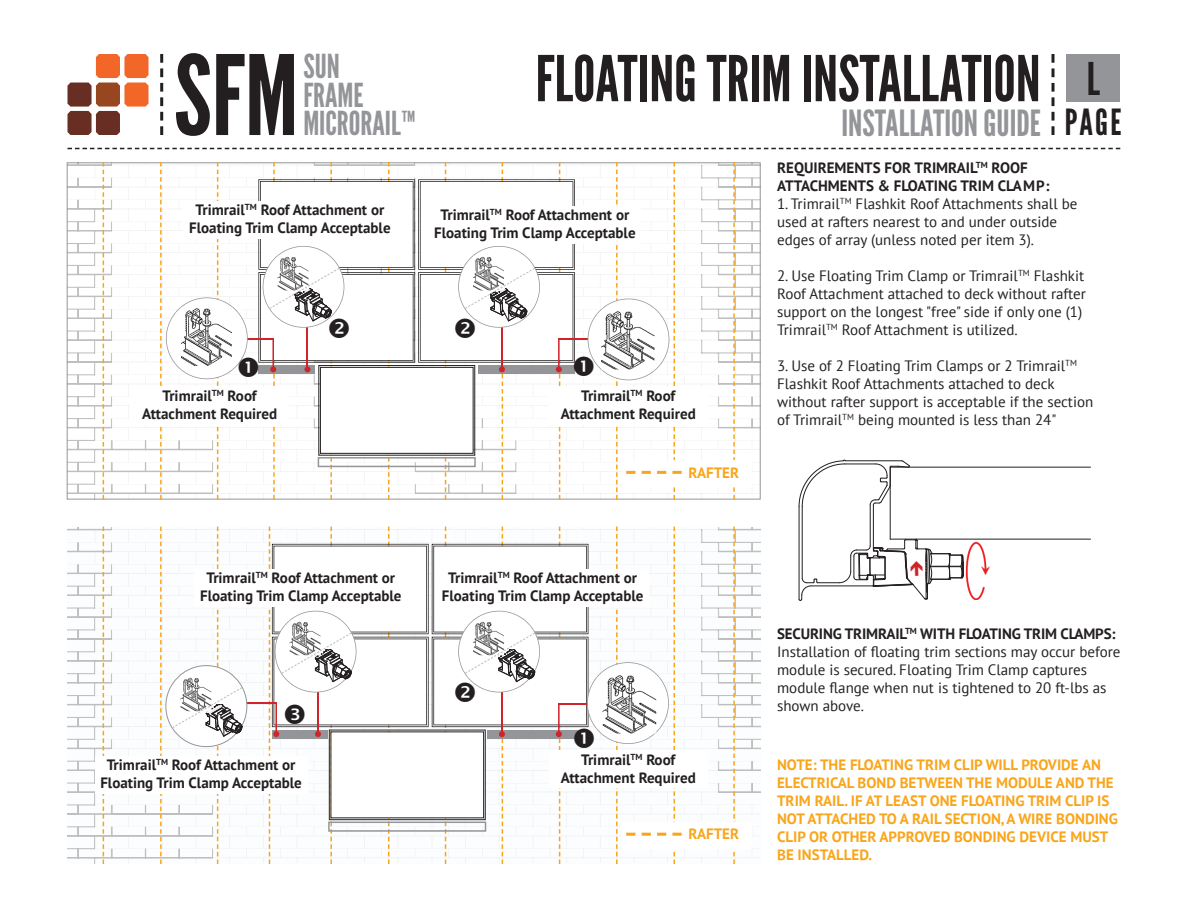
<style>
.page{position:relative;width:1188px;height:918px;background:#fff}
.page>*{position:absolute;margin:0;border:0;box-sizing:border-box;transform-origin:0 0}
.t1{font:110.25px "League Gothic";color:#231f20}
.t2{font:63px "League Gothic";color:#231f20}
.t3{font:36px "League Gothic";color:#939598}
.t4{font:33px/28.5px "League Gothic";color:#939598}
.t5{font:15px/18px "PT Sans";color:#231f20}
.t6{font:700 15px/18px "PT Sans";color:#231f20;text-align:center}
.t7{font:700 15px/18px "PT Sans";color:#f9a51b}
.s1{font-size:45px}
.s2{color:#231f20}
.s3{font-weight:700}
</style>
<div class="page">
<svg style="left:1052px;top:54px;width:2px;height:81px"></svg>
<svg style="left:160px;top:54px;width:3px;height:81px"></svg>
<svg style="left:68px;top:148px;width:1052px;height:1px"></svg>
<svg style="left:68px;top:54px;width:81px;height:81px"></svg>
<svg style="left:243px;top:527px;width:517px;height:337px"></svg>
<div style="left:1066px;top:54px;width:54px;height:48px;background:#939598"></div>
<svg style="left:682px;top:164px;width:77px;height:330px"></svg>
<svg style="left:733px;top:162px;width:2px;height:338px"></svg>
<svg style="left:733px;top:526px;width:2px;height:338px"></svg>
<hr style="left:203px;top:703px;width:74px;height:1px;background:#d1232a">
<div style="left:549px;top:751px;width:159px;height:37px;background:#fff"></div>
<div style="left:549px;top:387px;width:159px;height:38px;background:#fff"></div>
<div style="left:622px;top:460px;width:130px;height:27px;background:#fff"></div>
<div style="left:622px;top:822px;width:130px;height:27px;background:#fff"></div>
<svg style="left:67px;top:526px;width:176px;height:338px"></svg>
<div style="left:95px;top:756px;width:213px;height:38px;background:#fff"></div>
<div style="left:194px;top:569px;width:213px;height:38px;background:#fff"></div>
<svg style="left:799px;top:460px;width:292px;height:141px"></svg>
<svg style="left:269px;top:526px;width:413px;height:338px"></svg>
<svg style="left:67px;top:162px;width:615px;height:338px"></svg>
<h1 class="t1" style="left:174px;top:32px;width:126px">SFM</h1>
<h3 class="t4" style="left:303px;top:53px;width:114px">SUN<br>FRAME<br>MICRORAIL™</h3>
<p class="t6" style="left:189px;top:201px;width:203px">Trimrail<sup>TM</sup> Roof Attachment or<br>Floating Trim Clamp Acceptable</p>
<p class="t6" style="left:142px;top:387px;width:137px">Trimrail<sup>TM</sup> Roof<br>Attachment Required</p>
<h2 class="t2" style="left:536px;top:43px;width:566px">FLOATING TRIM INSTALLATION <span class="s1">L</span></h2>
<p class="t6" style="left:434px;top:205px;width:203px">Trimrail<sup>TM</sup> Roof Attachment or<br>Floating Trim Clamp Acceptable</p>
<p class="t6" style="left:561px;top:387px;width:137px">Trimrail<sup>TM</sup> Roof<br>Attachment Required</p>
<h3 class="t3" style="left:841px;top:102px;width:282px">INSTALLATION GUIDE <span class="s2">PAGE</span></h3>
<p class="t6" style="left:777px;top:159px;width:274px;text-align:left">REQUIREMENTS FOR TRIMRAIL<sup>TM</sup> ROOF<br>ATTACHMENTS &amp; FLOATING TRIM CLAMP:</p>
<p class="t5" style="left:777px;top:195px;width:302px">1. Trimrail<sup>TM</sup> Flashkit Roof Attachments shall be used at rafters nearest to and under outside edges of array (unless noted per item 3).</p>
<p class="t5" style="left:777px;top:267px;width:310px">2. Use Floating Trim Clamp or Trimrail<sup>TM</sup> Flashkit Roof Attachment attached to deck without rafter support on the longest "free" side if only one (1)<br>Trimrail<sup>TM</sup> Roof Attachment is utilized.</p>
<p class="t5" style="left:777px;top:357px;width:318px">3. Use of 2 Floating Trim Clamps or 2 Trimrail<sup>TM </sup>Flashkit Roof Attachments attached to deck without rafter support is acceptable if the section of Trimrail<sup>TM</sup> being mounted is less than 24"</p>
<p class="t7" style="left:689px;top:463px;width:52px">RAFTER</p>
<p class="t6" style="left:200px;top:569px;width:203px">Trimrail<sup>TM</sup> Roof Attachment or<br>Floating Trim Clamp Acceptable</p>
<p class="t6" style="left:442px;top:569px;width:203px">Trimrail<sup>TM</sup> Roof Attachment or<br>Floating Trim Clamp Acceptable</p>
<p class="t6" style="left:100px;top:756px;width:203px">Trimrail<sup>TM</sup> Roof Attachment or<br>Floating Trim Clamp Acceptable</p>
<p class="t6" style="left:561px;top:750px;width:137px">Trimrail<sup>TM</sup> Roof<br>Attachment Required</p>
<p class="t7" style="left:689px;top:825px;width:52px">RAFTER</p>
<p class="t5" style="left:777px;top:624px;width:345px"><span class="s3">SECURING TRIMRAIL</span><sup>TM</sup> <span class="s3">WITH FLOATING TRIM CLAMPS:<br></span>Installation of floating trim sections may occur before module is secured. Floating Trim Clamp captures module flange when nut is tightened to 20 ft-lbs as shown above.</p>
<p class="t7" style="left:777px;top:755px;width:342px">NOTE: THE FLOATING TRIM CLIP WILL PROVIDE AN ELECTRICAL BOND BETWEEN THE MODULE AND THE TRIM RAIL. IF AT LEAST ONE FLOATING TRIM CLIP IS NOT ATTACHED TO A RAIL SECTION, A WIRE BONDING CLIP OR OTHER APPROVED BONDING DEVICE MUST BE INSTALLED.</p>
</div>
